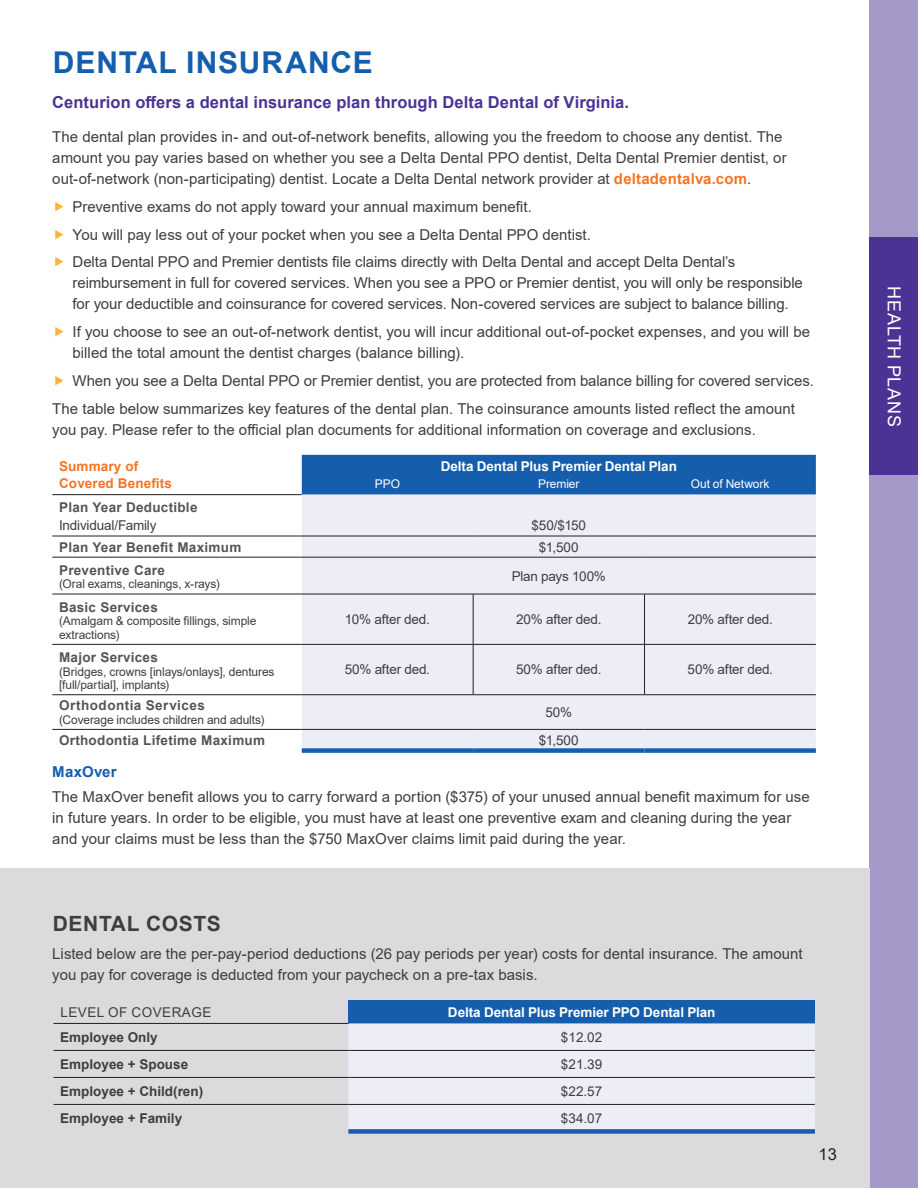
<style>
.page{position:relative;width:918px;height:1188px;background:#fff}
.page>*{position:absolute;margin:0;border:0;box-sizing:border-box;transform-origin:0 0}
.t1{font:700 30px "Arial";letter-spacing:.03em;color:#145ead}
.Subhead_on_Grey{font:700 21px "Arial";letter-spacing:.03em;color:#3e3e3f}
.Table_of_Contents_He{font:18px "Arial";letter-spacing:.04em;color:#fff}
.Intro_Sentence{font:700 16.5px "Arial";letter-spacing:.005em;color:#4a3394}
.t2{font:16.5px "Arial";color:#231f20}
.Body_Copy{font:15px/21px "Arial";color:#3e3e3f}
.Body_Copy_on_Grey{font:15px/21px "Arial";letter-spacing:.005em;color:#3e3e3f}
.List_Intro{font:700 15px "Arial";letter-spacing:.01em;color:#145ead}
.Table_Data{font:13.5px "Arial";letter-spacing:-.01em;color:#3e3e3f}
.Table_body{font:700 13.5px "Arial";letter-spacing:.02em;color:#54555a}
.Table_Data_Header{font:700 13.5px "Arial";letter-spacing:-.01em;color:#fff}
.Table_body-2{font:700 13.5px "Arial";color:#3e3e3f}
.Table_body-3{font:13.5px "Arial";letter-spacing:.035em;color:#3e3e3f}
.Table_body-4{font:700 13.5px/16.5px "Arial";letter-spacing:.01em;color:#f57523}
.Table_Note{font:700 13.5px "Arial";letter-spacing:.035em;color:#54555a}
.Table_Left-Hand_Colu{font:13.5px "Arial";letter-spacing:-.015em;color:#3e3e3f}
.Table_Note-2{font:12px/13.5px "Arial";letter-spacing:-.01em;color:#3e3e3f}
.Table_Data_Subhead{font:12px "Arial";letter-spacing:-.01em;color:#fff}
.s1{font-weight:700;color:#f57523}
</style>
<div class="page">
<div style="left:869px;top:0;width:49px;height:1188px;background:#a499c9"></div>
<div style="left:869px;top:238px;width:49px;height:237px;background:#4a3394"></div>
<div style="left:0;top:868px;width:869px;height:320px;background:#dcdadc"></div>
<div style="left:302px;top:455px;width:514px;height:40px;background:#145ead"></div>
<div style="left:302px;top:495px;width:514px;height:253px;background:#ededf7"></div>
<hr style="left:52px;top:494px;width:250px;height:1px;background:#231f20">
<hr style="left:52px;top:536px;width:250px;height:1px;background:#231f20">
<hr style="left:52px;top:557px;width:250px;height:1px;background:#231f20">
<hr style="left:52px;top:594px;width:250px;height:1px;background:#231f20">
<hr style="left:52px;top:644px;width:250px;height:1px;background:#231f20">
<hr style="left:52px;top:694px;width:250px;height:1px;background:#231f20">
<hr style="left:52px;top:729px;width:250px;height:1px;background:#231f20">
<hr style="left:302px;top:536px;width:171px;height:1px;background:#231f20">
<hr style="left:473px;top:536px;width:172px;height:1px;background:#231f20">
<hr style="left:645px;top:536px;width:171px;height:1px;background:#231f20">
<hr style="left:302px;top:557px;width:171px;height:1px;background:#231f20">
<hr style="left:473px;top:557px;width:172px;height:1px;background:#231f20">
<hr style="left:645px;top:557px;width:171px;height:1px;background:#231f20">
<hr style="left:302px;top:594px;width:171px;height:1px;background:#231f20">
<hr style="left:473px;top:594px;width:1px;height:50px;background:#231f20">
<hr style="left:473px;top:594px;width:172px;height:1px;background:#231f20">
<hr style="left:645px;top:594px;width:171px;height:1px;background:#231f20">
<hr style="left:302px;top:644px;width:171px;height:1px;background:#231f20">
<hr style="left:473px;top:645px;width:1px;height:50px;background:#231f20">
<hr style="left:473px;top:644px;width:172px;height:1px;background:#231f20">
<hr style="left:645px;top:644px;width:171px;height:1px;background:#231f20">
<hr style="left:302px;top:694px;width:171px;height:1px;background:#231f20">
<hr style="left:473px;top:694px;width:172px;height:1px;background:#231f20">
<hr style="left:645px;top:694px;width:171px;height:1px;background:#231f20">
<hr style="left:302px;top:729px;width:171px;height:1px;background:#231f20">
<hr style="left:473px;top:729px;width:172px;height:1px;background:#231f20">
<hr style="left:645px;top:729px;width:171px;height:1px;background:#231f20">
<div style="left:302px;top:748px;width:171px;height:5px;background:#145ead"></div>
<div style="left:473px;top:748px;width:172px;height:5px;background:#145ead"></div>
<div style="left:645px;top:748px;width:171px;height:5px;background:#145ead"></div>
<hr style="left:644px;top:594px;width:1px;height:50px;background:#231f20">
<hr style="left:644px;top:645px;width:1px;height:50px;background:#231f20">
<div style="left:348px;top:1000px;width:467px;height:23px;background:#145ead"></div>
<div style="left:348px;top:1023px;width:467px;height:106px;background:#ededf7"></div>
<hr style="left:54px;top:1023px;width:294px;height:1px;background:#231f20">
<hr style="left:54px;top:1050px;width:294px;height:1px;background:#231f20">
<hr style="left:54px;top:1077px;width:294px;height:1px;background:#231f20">
<hr style="left:54px;top:1104px;width:294px;height:1px;background:#231f20">
<hr style="left:348px;top:1050px;width:467px;height:1px;background:#231f20">
<hr style="left:348px;top:1077px;width:467px;height:1px;background:#231f20">
<hr style="left:348px;top:1104px;width:467px;height:1px;background:#231f20">
<div style="left:348px;top:1129px;width:467px;height:5px;background:#145ead"></div>
<p class="t1" style="left:53px;top:42px;width:322px">DENTAL INSURANCE</p>
<p class="Intro_Sentence" style="left:52px;top:90px;width:578px">Centurion offers a dental insurance plan through Delta Dental of Virginia.</p>
<p class="Body_Copy" style="left:52px;top:126px;width:736px">The dental plan provides in- and out-of-network benefits, allowing you the freedom to choose any dentist. The amount you pay varies based on whether you see a Delta Dental PPO dentist, Delta Dental Premier dentist, or out-of-network (non-participating) dentist. Locate a Delta Dental network provider at <span class="s1">deltadentalva.com</span>.</p>
<p class="Body_Copy" style="left:73px;top:196px;width:461px">Preventive exams do not apply toward your annual maximum benefit.</p>
<p class="Body_Copy" style="left:73px;top:224px;width:520px">You will pay less out of your pocket when you see a Delta Dental PPO dentist.</p>
<p class="Body_Copy" style="left:73px;top:251px;width:732px">Delta Dental PPO and Premier dentists file claims directly with Delta Dental and accept Delta Dental’s reimbursement in full for covered services. When you see a PPO or Premier dentist, you will only be responsible for your deductible and coinsurance for covered services. Non-covered services are subject to balance billing.</p>
<p class="Body_Copy" style="left:73px;top:321px;width:739px">If you choose to see an out-of-network dentist, you will incur additional out-of-pocket expenses, and you will be billed the total amount the dentist charges (balance billing).</p>
<p class="Body_Copy" style="left:73px;top:370px;width:743px">When you see a Delta Dental PPO or Premier dentist, you are protected from balance billing for covered services.</p>
<p class="Body_Copy" style="left:52px;top:398px;width:744px">The table below summarizes key features of the dental plan. The coinsurance amounts listed reflect the amount you pay. Please refer to the official plan documents for additional information on coverage and exclusions.</p>
<p class="Table_body-4" style="left:59px;top:459px;width:114px">Summary of<br>Covered Benefits</p>
<p class="Table_Data_Header" style="left:441px;top:457px;width:238px">Delta Dental Plus Premier Dental Plan</p>
<p class="Table_Data_Subhead" style="left:375px;top:475px;width:27px">PPO</p>
<p class="Table_Data_Subhead" style="left:538px;top:475px;width:43px">Premier</p>
<p class="Table_Data_Subhead" style="left:691px;top:475px;width:80px">Out of Network</p>
<p class="Table_body" style="left:59px;top:498px;width:140px">Plan Year Deductible</p>
<p class="Table_Left-Hand_Colu" style="left:59px;top:516px;width:99px">Individual/Family</p>
<p class="Table_Data" style="left:532px;top:516px;width:56px">$50/$150</p>
<p class="Table_body" style="left:59px;top:537px;width:184px">Plan Year Benefit Maximum</p>
<p class="Table_Data" style="left:539px;top:537px;width:41px">$1,500</p>
<p class="Table_body" style="left:59px;top:561px;width:107px">Preventive Care</p>
<p class="Table_Note-2" style="left:59px;top:577px;width:162px">(Oral exams, cleanings, x-rays)</p>
<p class="Table_Data" style="left:512px;top:566px;width:96px">Plan pays 100%</p>
<p class="Table_body" style="left:59px;top:597px;width:100px">Basic Services</p>
<p class="Table_Note-2" style="left:59px;top:614px;width:199px">(Amalgam &amp; composite fillings, simple extractions)</p>
<p class="Table_Data" style="left:345px;top:610px;width:86px">10% after ded.</p>
<p class="Table_Data" style="left:516px;top:610px;width:87px">20% after ded.</p>
<p class="Table_Data" style="left:688px;top:610px;width:87px">20% after ded.</p>
<p class="Table_body" style="left:59px;top:648px;width:100px">Major Services</p>
<p class="Table_Note-2" style="left:59px;top:665px;width:217px">(Bridges, crowns [inlays/onlays], dentures [full/partial], implants)</p>
<p class="Table_Data" style="left:345px;top:660px;width:87px">50% after ded.</p>
<p class="Table_Data" style="left:516px;top:660px;width:87px">50% after ded.</p>
<p class="Table_Data" style="left:688px;top:660px;width:87px">50% after ded.</p>
<p class="Table_Note" style="left:59px;top:696px;width:147px">Orthodontia Services</p>
<p class="Table_Note-2" style="left:59px;top:713px;width:207px">(Coverage includes children and adults)</p>
<p class="Table_Data" style="left:545px;top:703px;width:28px">50%</p>
<p class="Table_body" style="left:59px;top:731px;width:208px">Orthodontia Lifetime Maximum</p>
<p class="Table_Data" style="left:539px;top:731px;width:41px">$1,500</p>
<p class="List_Intro" style="left:52px;top:761px;width:66px">MaxOver</p>
<p class="Body_Copy" style="left:52px;top:786px;width:759px">The MaxOver benefit allows you to carry forward a portion ($375) of your unused annual benefit maximum for use in future years. In order to be eligible, you must have at least one preventive exam and cleaning during the year and your claims must be less than the $750 MaxOver claims limit paid during the year.</p>
<p class="Subhead_on_Grey" style="left:53px;top:909px;width:170px">DENTAL COSTS</p>
<p class="Body_Copy_on_Grey" style="left:52px;top:943px;width:752px">Listed below are the per-pay-period deductions (26 pay periods per year) costs for dental insurance. The amount you pay for coverage is deducted from your paycheck on a pre-tax basis.</p>
<p class="Table_body-3" style="left:61px;top:1003px;width:152px">LEVEL OF COVERAGE</p>
<p class="Table_Data_Header" style="left:448px;top:1002px;width:269px">Delta Dental Plus Premier PPO Dental Plan</p>
<p class="Table_body-2" style="left:60px;top:1028px;width:99px">Employee Only</p>
<p class="Table_body-3" style="left:561px;top:1028px;width:43px">$12.02</p>
<p class="Table_body-2" style="left:60px;top:1055px;width:129px">Employee + Spouse</p>
<p class="Table_body-3" style="left:561px;top:1055px;width:43px">$21.39</p>
<p class="Table_body-2" style="left:60px;top:1082px;width:144px">Employee + Child(ren)</p>
<p class="Table_body-3" style="left:561px;top:1082px;width:43px">$22.57</p>
<p class="Table_body-2" style="left:60px;top:1109px;width:123px">Employee + Family</p>
<p class="Table_body-3" style="left:561px;top:1109px;width:43px">$34.07</p>
<p class="t2" style="left:819px;top:1143px;width:20px">13</p>
<p class="Table_of_Contents_He" style="left:906px;top:286px;width:142px;rotate:90deg">HEALTH PLANS</p>
</div>
